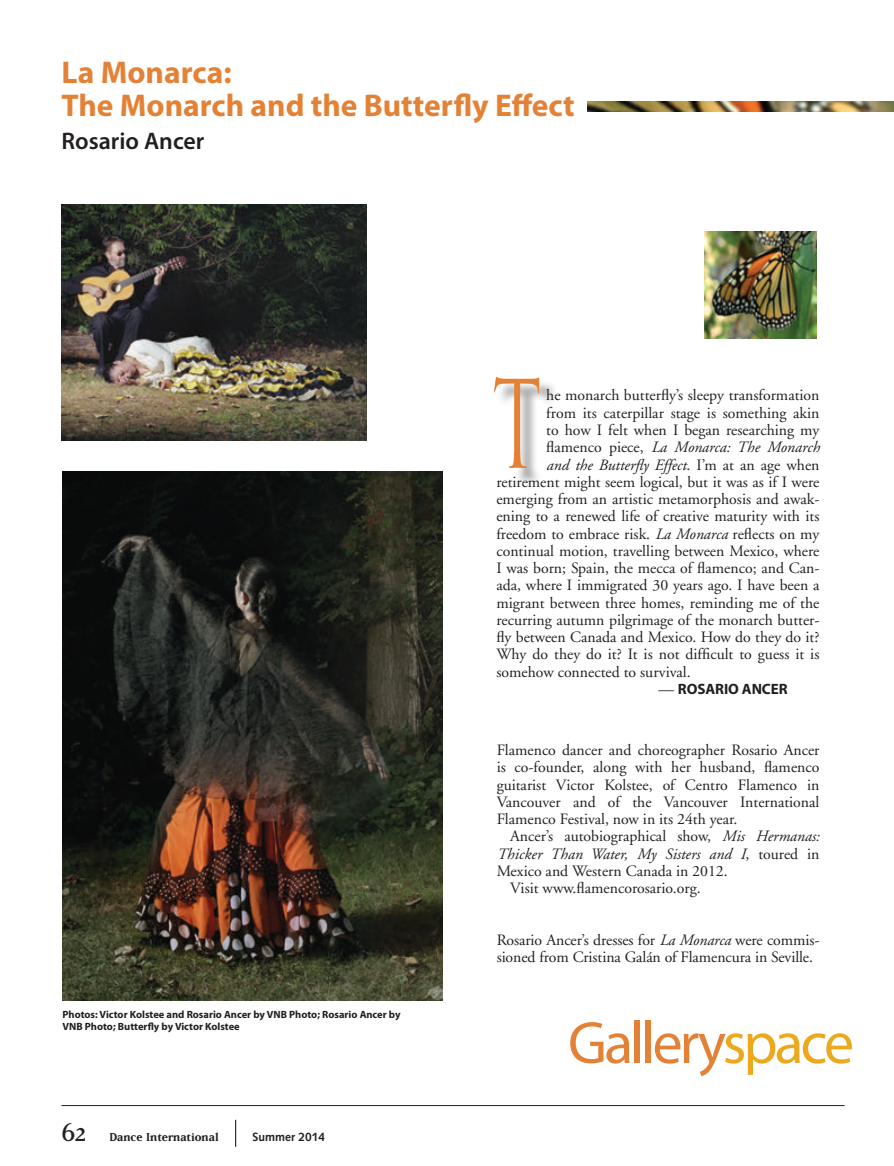
<style>
.page{position:relative;width:894px;height:1166px;background:#fff}
.page>*{position:absolute;margin:0;border:0;box-sizing:border-box;transform-origin:0 0}
.Initial_cap{font:118.5px "Trajan Pro";color:#e38237;scale:.6 1}
.Headline{font:60px "Myriad Pro";letter-spacing:-.05em;color:#e38237}
.Cover_heads{font:700 31.5px "Myriad Pro";color:#e38237}
.t1{font:30px "Matrix";color:#231f20}
.Cover_heads-2{font:600 24px "Myriad Pro";color:#231f20}
.Body_Text{font:15.75px/17.2px "Adobe Garamond";color:#231f20;text-align:justify}
.Body_Text-2{font:italic 15.75px "Adobe Garamond";color:#231f20}
.Body_Text-3{font:700 15px "Myriad Pro";letter-spacing:-.005em;color:#231f20}
.t2{font:700 13.5px "Matrix";letter-spacing:.005em;color:#231f20}
.t3{font:700 12px "Syntax";color:#231f20}
.t4{font:700 10.5px "Myriad Pro";color:#231f20}
.s1{font-style:normal}
.s2{font-style:italic}
.s3{font-family:"Adobe Garamond";font-weight:400;font-size:15.75px}
.s4{color:#eda91e}
</style>
<div class="page">
<svg style="left:235px;top:1119px;width:1px;height:27px"></svg>
<hr style="left:61px;top:1105px;width:783px;height:1px;background:#231f20">
<img style="left:704px;top:231px;width:112px;height:107px">
<img style="left:62px;top:471px;width:380px;height:529px">
<img style="left:61px;top:205px;width:305px;height:235px">
<img style="left:587px;top:102px;width:306px;height:9px">
<div style="left:496px;top:380px;width:62px;height:106px;background:#231f20;opacity:.5"></div>
<p class="Cover_heads" style="left:61px;top:51px;width:172px">La Monarca:</p>
<p class="Cover_heads" style="left:61px;top:84px;width:515px">The Monarch and the Butterfly Effect</p>
<p class="Cover_heads-2" style="left:61px;top:125px;width:145px">Rosario Ancer</p>
<p class="Initial_cap" style="left:492px;top:349px;width:83px">T</p>
<p class="Body_Text" style="left:546px;top:387px;width:275px">he monarch butterfly’s sleepy transformation</p>
<p class="Body_Text" style="left:546px;top:404px;width:275px">from its caterpillar stage is something akin</p>
<p class="Body_Text" style="left:546px;top:422px;width:275px">to how I felt when I began researching my</p>
<p class="Body_Text-2" style="left:546px;top:439px;width:275px"><span class="s1">flamenco piece,</span> La Monarca: The Monarch</p>
<p class="Body_Text-2" style="left:546px;top:456px;width:275px">and the Butterfly Effect<span class="s1">. I’m at an age when</span></p>
<p class="Body_Text" style="left:496px;top:473px;width:324px">retirement might seem logical, but it was as if I were</p>
<p class="Body_Text" style="left:496px;top:491px;width:325px">emerging from an artistic metamorphosis and awak-</p>
<p class="Body_Text" style="left:496px;top:508px;width:325px">ening to a renewed life of creative maturity with its</p>
<p class="Body_Text" style="left:496px;top:525px;width:325px">freedom to embrace risk. <span class="s2">La Monarca</span> reflects on my</p>
<p class="Body_Text" style="left:496px;top:542px;width:325px">continual motion, travelling between Mexico, where</p>
<p class="Body_Text" style="left:496px;top:559px;width:325px">I was born; Spain, the mecca of flamenco; and Can-</p>
<p class="Body_Text" style="left:496px;top:577px;width:325px">ada, where I immigrated 30 years ago. I have been a</p>
<p class="Body_Text" style="left:496px;top:594px;width:324px">migrant between three homes, reminding me of the</p>
<p class="Body_Text" style="left:496px;top:611px;width:325px">recurring autumn pilgrimage of the monarch butter-</p>
<p class="Body_Text" style="left:496px;top:628px;width:325px">fly between Canada and Mexico. How do they do it?</p>
<p class="Body_Text" style="left:496px;top:646px;width:324px">Why do they do it? It is not difficult to guess it is</p>
<p class="Body_Text" style="left:496px;top:663px;width:196px">somehow connected to survival.</p>
<p class="Body_Text-3" style="left:658px;top:679px;width:131px"><span class="s3">—</span> ROSARIO ANCER</p>
<p class="t4" style="left:62px;top:1007px;width:340px">Photos: Victor Kolstee and Rosario Ancer by VNB Photo; Rosario Ancer by</p>
<p class="t4" style="left:62px;top:1019px;width:179px">VNB Photo; Butterfly by Victor Kolstee</p>
<h3 class="t1" style="left:61px;top:1116px;width:26px">62</h3>
<p class="t2" style="left:109px;top:1129px;width:111px">Dance International</p>
<p class="t3" style="left:252px;top:1129px;width:74px">Summer 2014</p>
<p class="Body_Text" style="left:496px;top:741px;width:324px">Flamenco dancer and choreographer Rosario Ancer is co-founder, along with her husband, flamenco guitarist Victor Kolstee, of Centro Flamenco in Vancouver and of the Vancouver International Flamenco Festival, now in its 24th year.</p>
<p class="Body_Text" style="left:496px;top:828px;width:324px;text-indent:13px">Ancer’s autobiographical show, <span class="s2">Mis Hermanas:<br>Thicker Than Water, My Sisters and I</span>, toured in Mexico and Western Canada in 2012.</p>
<p class="Body_Text" style="left:510px;top:879px;width:192px">Visit www.flamencorosario.org.</p>
<p class="Body_Text" style="left:496px;top:931px;width:324px">Rosario Ancer’s dresses for <span class="s2">La Monarca</span> were commis&shy;sioned from Cristina Galán of Flamencura in Seville.</p>
<p class="Headline" style="left:568px;top:1005px;width:287px">Gallery<span class="s4">space</span></p>
</div>
